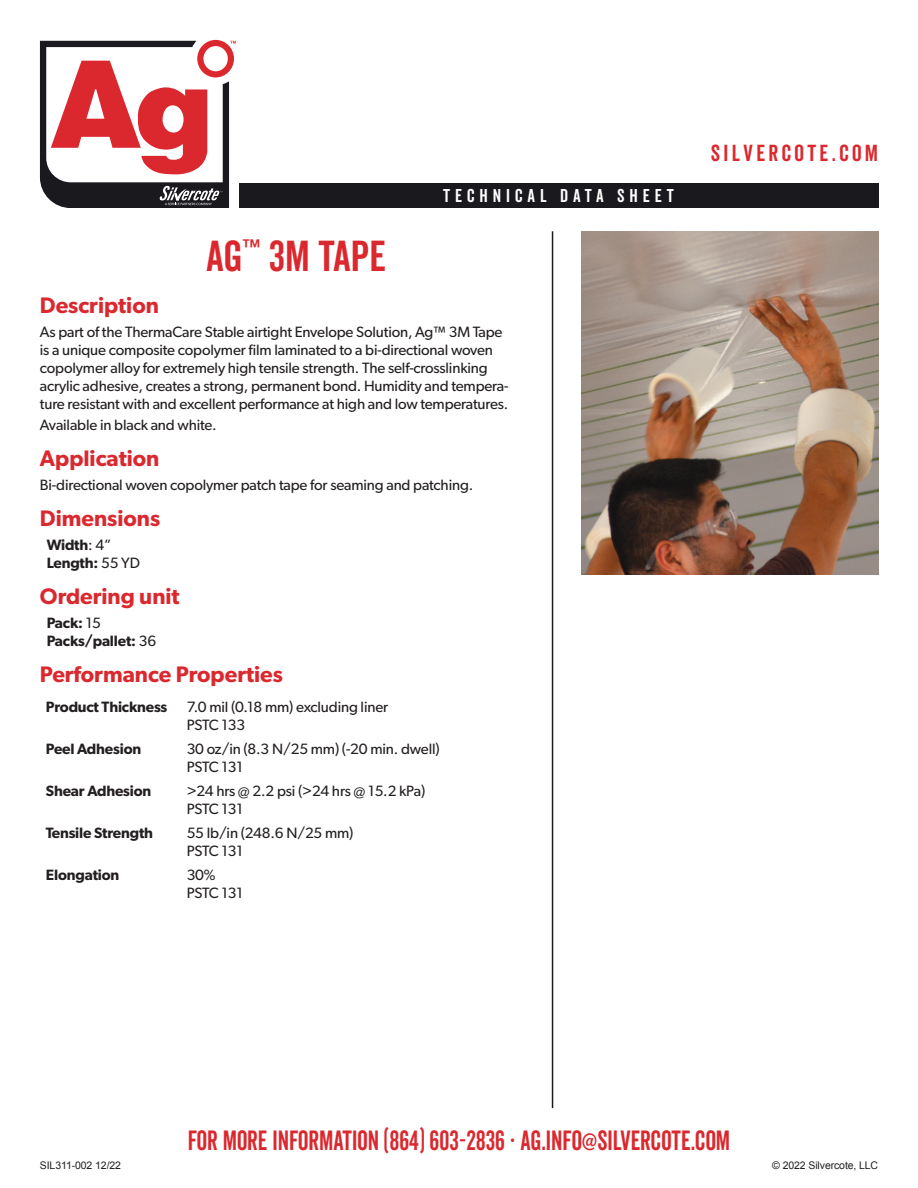
<style>
.page{position:relative;width:918px;height:1188px;background:#fff}
.page>*{position:absolute;margin:0;border:0;box-sizing:border-box;transform-origin:0 0}
.t1{font:42px "Veneer Clean";color:#da282e}
.t2{font:27px "Veneer Clean";color:#da282e;scale:.9 1}
.t3{font:600 22.5px "Gibson";color:#da282e}
.Product_headline{font:22.5px "Veneer Clean";letter-spacing:.15em;color:#da282e}
.t4{font:18px "Veneer Clean";letter-spacing:.275em;color:#fff}
.t5{font:15px/18px "Gibson";letter-spacing:-.01em;color:#231f20}
.t6{font:600 15px "Gibson";letter-spacing:-.01em;color:#231f20}
.t7{font:10.5px "Arial";letter-spacing:-.01em;color:#231f20}
.s1{font-weight:400}
</style>
<div class="page">
<svg style="left:40px;top:40px;width:196px;height:167px"></svg>
<img style="left:581px;top:231px;width:297px;height:344px">
<hr style="left:552px;top:231px;width:1px;height:877px;background:#19191e">
<div style="left:239px;top:183px;width:639px;height:25px;background:#19191e"></div>
<p class="t1" style="left:206px;top:231px;width:181px">AG<sup>™</sup> 3M TAPE</p>
<p class="t4" style="left:443px;top:185px;width:232px">TECHNICAL DATA SHEET</p>
<p class="t3" style="left:40px;top:292px;width:121px">Description</p>
<p class="t5" style="left:40px;top:323px;width:470px">As part of the ThermaCare Stable airtight Envelope Solution, Ag™ 3M Tape is a unique composite copolymer film laminated to a bi-directional woven copolymer alloy for extremely high tensile strength. The self-crosslinking acrylic adhesive, creates a strong, permanent bond. Humidity and tempera&shy;ture resistant with and excellent performance at high and low temperatures.</p>
<p class="t5" style="left:40px;top:416px;width:178px">Available in black and white.</p>
<p class="t3" style="left:40px;top:445px;width:121px">Application</p>
<p class="t5" style="left:40px;top:476px;width:435px">Bi-directional woven copolymer patch tape for seaming and patching.</p>
<p class="t3" style="left:40px;top:505px;width:122px">Dimensions</p>
<p class="t6" style="left:47px;top:536px;width:66px">Width<span class="s1">: 4”</span></p>
<p class="t6" style="left:47px;top:554px;width:95px">Length: <span class="s1">55 YD</span></p>
<p class="t3" style="left:40px;top:583px;width:141px">Ordering unit</p>
<p class="t6" style="left:47px;top:614px;width:56px">Pack: <span class="s1">15</span></p>
<p class="t6" style="left:47px;top:632px;width:111px">Packs/pallet: <span class="s1">36</span></p>
<p class="t3" style="left:40px;top:661px;width:244px">Performance Properties</p>
<p class="t6" style="left:46px;top:698px;width:123px">Product Thickness</p>
<p class="t5" style="left:187px;top:698px;width:203px">7.0 mil (0.18 mm) excluding liner</p>
<p class="t5" style="left:187px;top:716px;width:60px">PSTC 133</p>
<p class="t6" style="left:46px;top:740px;width:97px">Peel Adhesion</p>
<p class="t5" style="left:187px;top:740px;width:255px">30 oz/in (8.3 N/25 mm) (-20 min. dwell)</p>
<p class="t5" style="left:187px;top:758px;width:58px">PSTC 131</p>
<p class="t6" style="left:46px;top:782px;width:107px">Shear Adhesion</p>
<p class="t5" style="left:187px;top:782px;width:240px">&gt;24 hrs @ 2.2 psi (&gt;24 hrs @ 15.2 kPa)</p>
<p class="t5" style="left:187px;top:800px;width:58px">PSTC 131</p>
<p class="t6" style="left:46px;top:824px;width:109px">Tensile Strength</p>
<p class="t5" style="left:187px;top:824px;width:168px">55 lb/in (248.6 N/25 mm)</p>
<p class="t5" style="left:187px;top:842px;width:58px">PSTC 131</p>
<p class="t6" style="left:46px;top:866px;width:75px">Elongation</p>
<p class="t5" style="left:187px;top:866px;width:30px">30%</p>
<p class="t5" style="left:187px;top:884px;width:58px">PSTC 131</p>
<p class="Product_headline" style="left:711px;top:139px;width:169px">SILVERCOTE.COM</p>
<p class="t2" style="left:188px;top:1124px;width:604px">FOR MORE INFORMATION (864) 603-2836 · AG.INFO@SILVERCOTE.COM</p>
<p class="t7" style="left:40px;top:1159px;width:83px">SIL311-002 12/22</p>
<p class="t7" style="left:772px;top:1159px;width:107px">© 2022 Silvercote, LLC</p>
</div>
